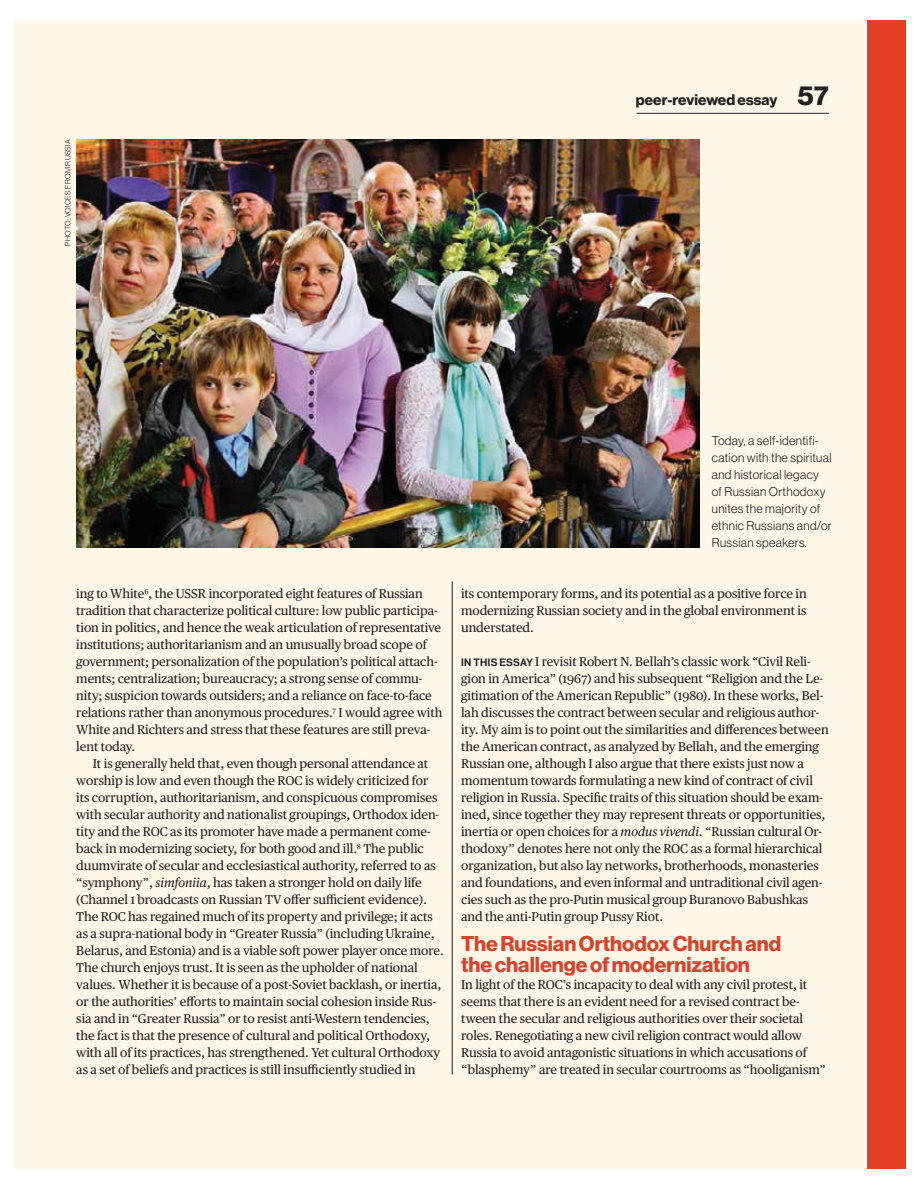
<style>
.page{position:relative;width:918px;height:1188px;background:#fff}
.page>*{position:absolute;margin:0;border:0;box-sizing:border-box;transform-origin:0 0}
.t1{font:27px "N Haas Grotesk DS Pro 75 Bd";color:#231f20}
.t2{font:21px/21px "N Haas Grotesk DS Pro 75 Bd";color:#db422b}
.t3{font:15px "N Haas Grotesk DS Pro 75 Bd";letter-spacing:.005em;color:#231f20}
.t4{font:12.75px/17px "Publico Text";letter-spacing:-.005em;color:#231f20}
.t5{font:12.45px/17px "N Haas Grotesk DS Pro 45 Lt";letter-spacing:.025em;color:#231f20}
.t6{font:7.5px "N Haas Grotesk DS Pro 45 Lt";letter-spacing:.045em;color:#231f20}
.s1{font-style:italic}
.s2{font-family:"N Haas Grotesk DS Pro 65 Md";font-size:10.5px}
</style>
<div class="page">
<div style="left:13px;top:20px;width:892px;height:1148px;background:#fff8e8"></div>
<hr style="left:637px;top:113px;width:192px;height:1px;background:#231f20">
<div style="left:867px;top:20px;width:38px;height:1148px;background:#e53f26"></div>
<img style="left:76px;top:139px;width:623px;height:408px">
<hr style="left:452px;top:581px;width:1px;height:493px;background:#231f20">
<p class="t6" style="left:65px;top:246px;width:108px;rotate:-90deg">PHOTO: VOICES FROM RUSSIA</p>
<p class="t3" style="left:636px;top:94px;width:143px">peer-reviewed essay</p>
<h1 class="t1" style="left:797px;top:86px;width:33px">57</h1>
<p class="t4" style="left:76px;top:586px;width:368px">ing to White<sup>6</sup>, the USSR incorporated eight features of Russian tradition that characterize political culture: low public participa&shy;tion in politics, and hence the weak articulation of representative institutions; authoritarianism and an unusually broad scope of government; personalization of the population’s political attach&shy;ments; centralization; bureaucracy; a strong sense of commu&shy;nity; suspicion towards outsiders; and a reliance on face-to-face relations rather than anonymous procedures.<sup>7</sup> I would agree with White and Richters and stress that these features are still preva&shy;lent today.</p>
<p class="t4" style="left:76px;top:756px;width:369px;text-indent:16px">It is generally held that, even though personal attendance at worship is low and even though the ROC is widely criticized for its corruption, authoritarianism, and conspicuous compromises with secular authority and nationalist groupings, Orthodox iden&shy;tity and the ROC as its promoter have made a permanent come&shy;back in modernizing society, for both good and ill.<sup>8</sup> The public duumvirate of secular and ecclesiastical authority, referred to as “symphony”, <span class="s1">simfoniia</span>, has taken a stronger hold on daily life (Channel 1 broadcasts on Russian TV offer sufficient evidence).<br>The ROC has regained much of its property and privilege; it acts as a supra-national body in “Greater Russia” (including Ukraine, Belarus, and Estonia) and is a viable soft power player once more.<br>The church enjoys trust. It is seen as the upholder of national values. Whether it is because of a post-Soviet backlash, or inertia, or the authorities’ efforts to maintain social cohesion inside Rus&shy;sia and in “Greater Russia” or to resist anti-Western tendencies, the fact is that the presence of cultural and political Orthodoxy, with all of its practices, has strengthened. Yet cultural Orthodoxy as a set of beliefs and practices is still insufficiently studied in</p>
<p class="t5" style="left:712px;top:433px;width:121px">Today, a self-identifi&shy;cation with the spiritual and historical legacy of Russian Orthodoxy unites the majority of ethnic Russians and/or<br>Russian speakers.</p>
<p class="t4" style="left:461px;top:586px;width:347px;text-align:justify">its contemporary forms, and its potential as a positive force in modernizing Russian society and in the global environment is understated.</p>
<p class="t4" style="left:461px;top:654px;width:369px"><span class="s2">IN THIS ESSAY</span> I revisit Robert N. Bellah’s classic work “Civil Reli&shy;gion in America” (1967) and his subsequent “Religion and the Le&shy;gitimation of the American Republic” (1980). In these works, Bel&shy;lah discusses the contract between secular and religious author&shy;ity. My aim is to point out the similarities and differences between the American contract, as analyzed by Bellah, and the emerging Russian one, although I also argue that there exists just now a momentum towards formulating a new kind of contract of civil religion in Russia. Specific traits of this situation should be exam&shy;ined, since together they may represent threats or opportunities, inertia or open choices for a <span class="s1">modus vivendi</span>. “Russian cultural Or&shy;thodoxy” denotes here not only the ROC as a formal hierarchical organization, but also lay networks, brotherhoods, monasteries and foundations, and even informal and untraditional civil agen&shy;cies such as the pro-Putin musical group Buranovo Babushkas and the anti-Putin group Pussy Riot.</p>
<h2 class="t2" style="left:461px;top:935px;width:322px">The Russian Orthodox Church and the challenge of modernization</h2>
<p class="t4" style="left:461px;top:978px;width:366px">In light of the ROC’s incapacity to deal with any civil protest, it seems that there is an evident need for a revised contract be&shy;tween the secular and religious authorities over their societal roles. Renegotiating a new civil religion contract would allow Russia to avoid antagonistic situations in which accusations of “blasphemy” are treated in secular courtrooms as “hooliganism”</p>
</div>
